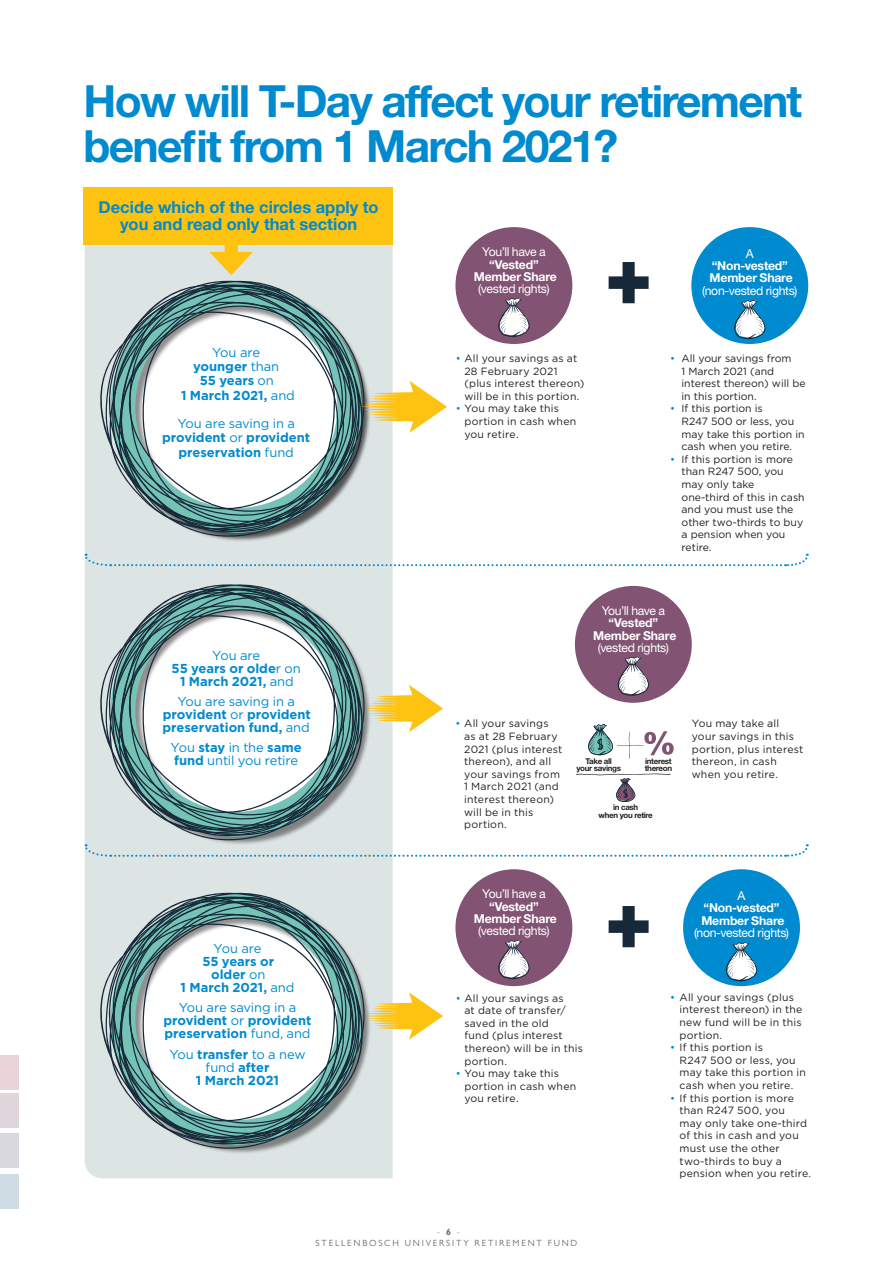
<style>
.page{position:relative;width:893px;height:1263px;background:#fff}
.page>*{position:absolute;margin:0;border:0;box-sizing:border-box;transform-origin:0 0}
.t1{font:700 44.4px/45px "Helvetica Neue LT Std";letter-spacing:-.04em;color:#008ad0}
.t2{font:700 16.5px/16.4px "Helvetica Neue";color:#008ad0;text-align:center}
.t3{font:700 12.9px/12.9px "Gotham";letter-spacing:-.005em;color:#008ad0;text-align:center}
.t4{font:12.9px/12.9px "Gotham";letter-spacing:-.015em;color:#008ad0}
.t5{font:12.3px/12.3px "Helvetica Neue LT Std";letter-spacing:-.03em;color:#fff;text-align:center}
.t6{font:700 12.3px/12.3px "Helvetica Neue LT Std";letter-spacing:-.015em;color:#fff;text-align:center}
.t7{font:10.5px/12.6px "Gotham";letter-spacing:.015em;color:#231f20}
.t8{font:9px/10.8px "Gill Sans";letter-spacing:.2em;color:#6c6d70;text-align:center}
.t9{font:700 7.95px/7.4px "Helvetica Neue LT Std";letter-spacing:-.04em;color:#231f20;text-align:center}
.s1{font-weight:400}
.s2{font-weight:700}
.s3{font-size:13.2px}
.s4{color:#008ad0}
</style>
<div class="page">
<div style="left:85px;top:245px;width:308px;height:933px;background:#dde5e4"></div>
<div style="left:84px;top:187px;width:309px;height:57px;background:#fec210"></div>
<div style="left:225px;top:244px;width:13px;height:17px;background:#fec210"></div>
<svg style="left:209px;top:252px;width:44px;height:23px"></svg>
<svg style="left:84px;top:844px;width:725px;height:14px"></svg>
<svg style="left:84px;top:554px;width:725px;height:13px"></svg>
<div style="left:455px;top:227px;width:117px;height:117px;background:#825373;border-radius:50%"></div>
<svg style="left:498px;top:298px;width:32px;height:39px"></svg>
<svg style="left:609px;top:262px;width:40px;height:41px"></svg>
<div style="left:691px;top:227px;width:117px;height:117px;background:#008ad0;border-radius:50%"></div>
<svg style="left:734px;top:300px;width:32px;height:39px"></svg>
<div style="left:575px;top:586px;width:117px;height:117px;background:#825373;border-radius:50%"></div>
<svg style="left:617px;top:656px;width:32px;height:40px"></svg>
<div style="left:112px;top:283px;width:259px;height:259px;background:#231f20;opacity:.5"></div>
<svg style="left:358px;top:283px;width:6px;height:249px"></svg>
<svg style="left:98px;top:283px;width:259px;height:251px"></svg>
<div style="left:455px;top:869px;width:117px;height:117px;background:#825373;border-radius:50%"></div>
<svg style="left:498px;top:940px;width:32px;height:39px"></svg>
<div style="left:683px;top:869px;width:117px;height:117px;background:#008ad0;border-radius:50%"></div>
<svg style="left:726px;top:942px;width:31px;height:40px"></svg>
<svg style="left:371px;top:685px;width:72px;height:47px"></svg>
<svg style="left:360px;top:381px;width:87px;height:52px"></svg>
<svg style="left:371px;top:992px;width:72px;height:48px"></svg>
<svg style="left:609px;top:906px;width:40px;height:41px"></svg>
<svg style="left:576px;top:773px;width:95px;height:29px"></svg>
<svg style="left:588px;top:724px;width:86px;height:35px"></svg>
<div style="left:112px;top:586px;width:259px;height:260px;background:#231f20;opacity:.5"></div>
<svg style="left:358px;top:587px;width:6px;height:249px"></svg>
<svg style="left:98px;top:587px;width:259px;height:251px"></svg>
<div style="left:112px;top:895px;width:259px;height:259px;background:#231f20;opacity:.5"></div>
<svg style="left:358px;top:895px;width:6px;height:249px"></svg>
<svg style="left:98px;top:895px;width:259px;height:251px"></svg>
<div style="left:0;top:1093px;width:19px;height:35px;background:#e1d6dc"></div>
<div style="left:0;top:1133px;width:19px;height:35px;background:#dad8df"></div>
<div style="left:0;top:1174px;width:19px;height:35px;background:#cfdce4"></div>
<div style="left:0;top:1054px;width:19px;height:35px;background:#e8d4d9"></div>
<p class="t1" style="left:84px;top:77px;width:720px">How will T-Day affect your retirement benefit from 1 March 2021?</p>
<p class="t2" style="left:99px;top:199px;width:282px">Decide which of the circles apply to you and read only that section</p>
<p class="t3" style="left:181px;top:345px;width:115px;line-height:14.2px"><span class="s1">You are<br></span>younger <span class="s1">than<br></span>55 years <span class="s1">on<br></span>1 March 2021, <span class="s1">and</span></p>
<p class="t3" style="left:162px;top:416px;width:150px;line-height:14.2px"><span class="s1">You are saving in a </span>provident <span class="s1">or</span> provident preservation <span class="s1">fund</span></p>
<p class="t3" style="left:172px;top:648px;width:131px"><span class="s1">You are<br></span>55 years or olde<span class="s1">r on<br></span>1 March 2021, <span class="s1">and</span></p>
<p class="t3" style="left:162px;top:695px;width:150px"><span class="s1">You are saving in a </span>provident <span class="s1">or</span> provident preservation fund, <span class="s1">and</span></p>
<p class="t4" style="left:171px;top:741px;width:133px">You <span class="s2">stay</span> in the <span class="s2">same fund</span> until you retire</p>
<p class="t3" style="left:181px;top:942px;width:115px"><span class="s1">You are<br></span>55 years or<br>older <span class="s1">on<br></span>1 March 2021, <span class="s1">and</span></p>
<p class="t3" style="left:163px;top:1001px;width:150px"><span class="s1">You are saving in a </span>provident <span class="s1">or</span> provident preservation <span class="s1">fund, and</span></p>
<p class="t3" style="left:169px;top:1047px;width:138px"><span class="s1">You</span> transfer <span class="s1">to a new fund</span> after<br>1 March <span class="s3">2021</span></p>
<p class="t5" style="left:474px;top:246px;width:85px">You’ll have a <span class="s2">“Vested”<br>Member Share </span>(vested rights)</p>
<p class="t6" style="left:702px;top:247px;width:97px"><span class="s1">A<br></span>“Non-vested”<br>Member Share <span class="s1">(non-vested rights)</span></p>
<p class="t7" style="left:464px;top:352px;width:121px;text-indent:-9px"><span class="s4">•</span> All your savings as at<br>28 February 2021 (plus interest thereon) will be in this portion.</p>
<p class="t7" style="left:464px;top:402px;width:113px;text-indent:-9px"><span class="s4">•</span> You may take this portion in cash when you retire.</p>
<p class="t7" style="left:681px;top:352px;width:126px;text-indent:-11px"><span class="s4">•</span> All your savings from<br>1 March 2021 (and interest thereon) will be in this portion.</p>
<p class="t7" style="left:681px;top:402px;width:125px;text-indent:-11px"><span class="s4">•</span> If this portion is<br>R247 500 or less, you may take this portion in cash when you retire.</p>
<p class="t7" style="left:681px;top:453px;width:125px;text-indent:-11px"><span class="s4">•</span> If this portion is more than R247 500, you may only take one-third of this in cash and you must use the other two-thirds to buy a pension when you retire.</p>
<p class="t5" style="left:593px;top:604px;width:85px">You’ll have a <span class="s2">“Vested”<br>Member Share </span>(vested rights)</p>
<p class="t7" style="left:464px;top:717px;width:100px;text-indent:-9px"><span class="s4">•</span> All your savings as at 28 February<br>2021 (plus interest thereon), and all your savings from<br>1 March 2021 (and interest thereon) will be in this portion.</p>
<p class="t9" style="left:576px;top:757px;width:46px">Take all<br>your savings</p>
<p class="t9" style="left:599px;top:804px;width:56px">in cash<br>when you retire</p>
<p class="t9" style="left:645px;top:757px;width:29px;text-align:left">interest thereon</p>
<p class="t7" style="left:692px;top:717px;width:113px">You may take all your savings in this portion, plus interest thereon, in cash when you retire.</p>
<p class="t5" style="left:474px;top:888px;width:85px">You’ll have a <span class="s2">“Vested”<br>Member Share </span>(vested rights)</p>
<p class="t6" style="left:694px;top:889px;width:97px"><span class="s1">A<br></span>“Non-vested”<br>Member Share <span class="s1">(non-vested rights)</span></p>
<p class="t7" style="left:464px;top:991px;width:120px;text-indent:-9px"><span class="s4">•</span> All your savings as<br>at date of transfer/ saved in the old<br>fund (plus interest thereon) will be in this portion.</p>
<p class="t7" style="left:464px;top:1067px;width:113px;text-indent:-9px"><span class="s4">•</span> You may take this portion in cash when you retire.</p>
<p class="t7" style="left:679px;top:990px;width:124px;text-indent:-9px"><span class="s4">•</span> All your savings (plus interest thereon) in the new fund will be in this portion.</p>
<p class="t7" style="left:679px;top:1041px;width:128px;text-indent:-9px"><span class="s4">•</span> If this portion is<br>R247 500 or less, you may take this portion in cash when you retire.</p>
<p class="t7" style="left:679px;top:1091px;width:133px;text-indent:-9px"><span class="s4">•</span> If this portion is more than R247 500, you<br>may only take one-third of this in cash and you must use the other two-thirds to buy a pension when you retire.</p>
<p class="t8" style="left:316px;top:1227px;width:263px">- <span class="s2">6</span> -<br>STELLENBOSCH UNIVERSITY RETIREMENT FUND</p>
</div>
